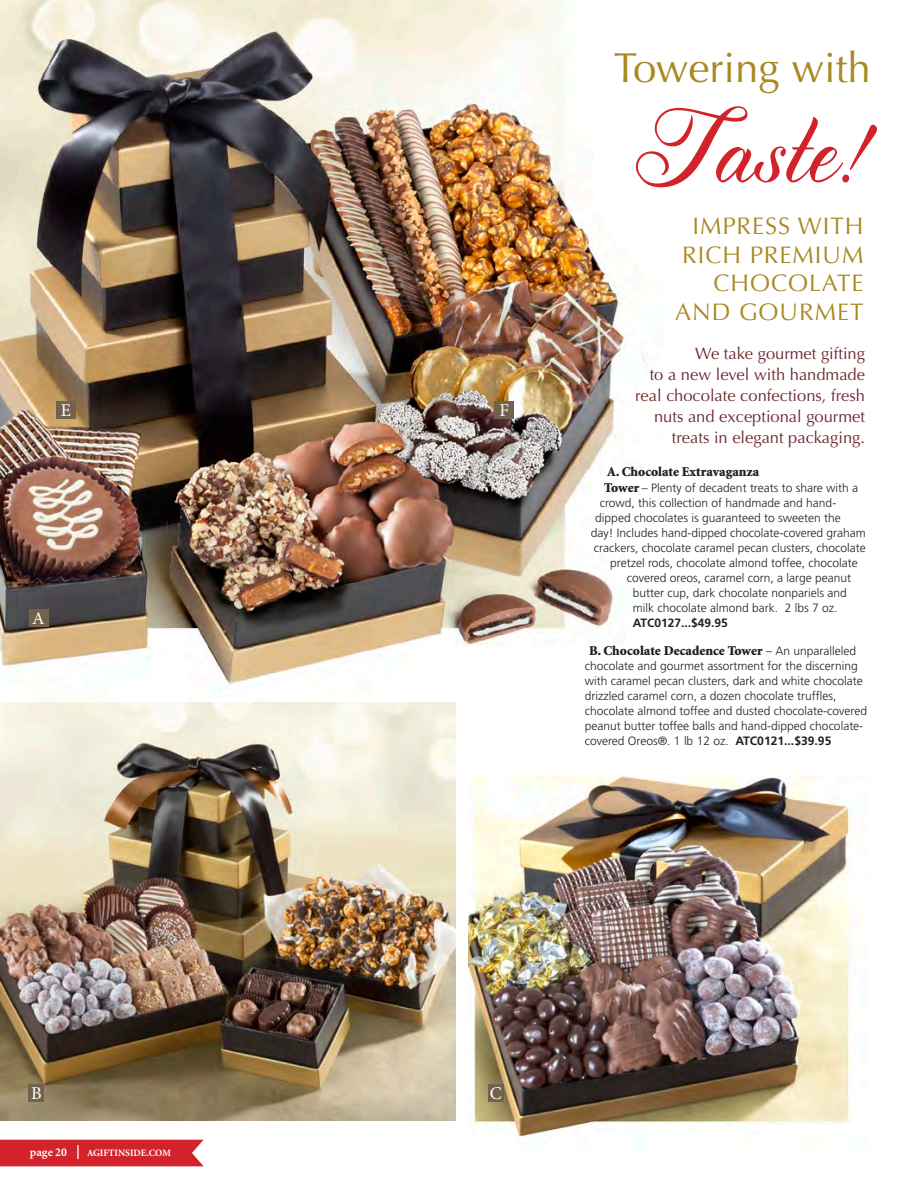
<style>
.page{position:relative;width:918px;height:1188px;background:#fff}
.page>*{position:absolute;margin:0;border:0;box-sizing:border-box;transform-origin:0 0}
.Gold_Head_1{font:italic 127.5px "Cylburn";color:#d2232a}
.Gold_Head_1-2{font:42px "Optima";color:#a88922}
.Gold_Head_1-3{font:24px/28.8px "Optima";letter-spacing:.04em;color:#a88922;text-align:right}
.Gift_ID{font:18px "Minion Pro";color:#fff}
.intro_text_block{font:16.5px/21px "Optima";color:#6e282f;text-align:right}
.t1{font:900 13.5px "Minion";color:#231f20}
.t2{font:300 12px/15px "Frutiger";color:#231f20}
.t3{font:700 12px "Frutiger";color:#231f20}
.t4{font:700 9.75px "Minion";color:#fff}
.s1{font-family:"Minion";font-weight:900;font-size:13.5px}
.s2{font-family:"Frutiger";font-weight:300;font-size:12px}
.s3{font-weight:700;font-size:12.15px}
.s4{font-size:12px}
.s5{font-weight:400;font-size:21px}
</style>
<div class="page">
<div style="left:0;top:1140px;width:204px;height:26px;background:#d2232a"></div>
<img style="left:0;top:0;width:648px;height:717px">
<img style="left:469px;top:775px;width:383px;height:363px">
<img style="left:0;top:702px;width:455px;height:418px">
<div style="left:56px;top:401px;width:20px;height:18px;background:#71624e"></div>
<div style="left:495px;top:401px;width:19px;height:18px;background:#71624e"></div>
<div style="left:29px;top:609px;width:19px;height:18px;background:#71624e"></div>
<div style="left:29px;top:1084px;width:15px;height:18px;background:#71624e"></div>
<div style="left:488px;top:1084px;width:15px;height:18px;background:#71624e"></div>
<p class="Gift_ID" style="left:61px;top:398px;width:12px">E</p>
<p class="Gift_ID" style="left:32px;top:606px;width:14px">A</p>
<p class="Gift_ID" style="left:500px;top:398px;width:11px">F</p>
<p class="Gold_Head_1-2" style="left:614px;top:44px;width:258px">Towering with</p>
<p class="Gold_Head_1" style="left:635px;top:78px;width:240px">Taste!</p>
<p class="Gold_Head_1-3" style="left:675px;top:212px;width:190px">IMPRESS WITH<br>RICH PREMIUM<br>CHOCOLATE<br>AND GOURMET</p>
<p class="intro_text_block" style="left:635px;top:343px;width:231px">We take gourmet gifting<br>to a new level with handmade real chocolate confections, fresh nuts and exceptional gourmet treats in elegant packaging.</p>
<p class="t1" style="left:607px;top:465px;width:153px">A. Chocolate Extravaganza</p>
<p class="t2" style="left:604px;top:480px;width:255px"><span class="s1">Tower</span> – Plenty of decadent treats to share with a</p>
<p class="t2" style="left:600px;top:495px;width:238px">crowd, this collection of handmade and hand-</p>
<p class="t2" style="left:595px;top:510px;width:247px">dipped chocolates is guaranteed to sweeten the</p>
<p class="t2" style="left:591px;top:525px;width:277px">day! Includes hand-dipped chocolate-covered graham</p>
<p class="t2" style="left:594px;top:540px;width:273px">crackers, chocolate caramel pecan clusters, chocolate</p>
<p class="t2" style="left:610px;top:555px;width:249px">pretzel rods, chocolate almond toffee, chocolate</p>
<p class="t2" style="left:627px;top:570px;width:226px">covered oreos, caramel corn, a large peanut</p>
<p class="t2" style="left:633px;top:585px;width:216px">butter cup, dark chocolate nonpariels and</p>
<p class="t2" style="left:633px;top:600px;width:206px">milk chocolate almond bark. 2 lbs 7 oz.</p>
<p class="t3" style="left:633px;top:616px;width:97px">ATC0127...$49.95</p>
<p class="t1" style="left:589px;top:644px;width:268px">B. Chocolate Decadence Tower <span class="s2">– An unparalleled</span></p>
<p class="t2" style="left:585px;top:658px;width:284px">chocolate and gourmet assortment for the discerning with caramel pecan clusters, dark and white chocolate drizzled caramel corn, a dozen chocolate truffles, chocolate almond toffee and dusted chocolate-covered peanut butter toffee balls and hand-dipped chocolate&shy;covered Oreos®. 1 lb 12 oz. <span class="s3">ATC0121...$39.95</span></p>
<p class="Gift_ID" style="left:31px;top:1081px;width:12px">B</p>
<p class="Gift_ID" style="left:490px;top:1081px;width:13px">C</p>
<p class="t4" style="left:30px;top:1148px;width:143px"><span class="s4">page 20</span> <span class="s5">|</span> AGIFTINSIDE.COM</p>
</div>
